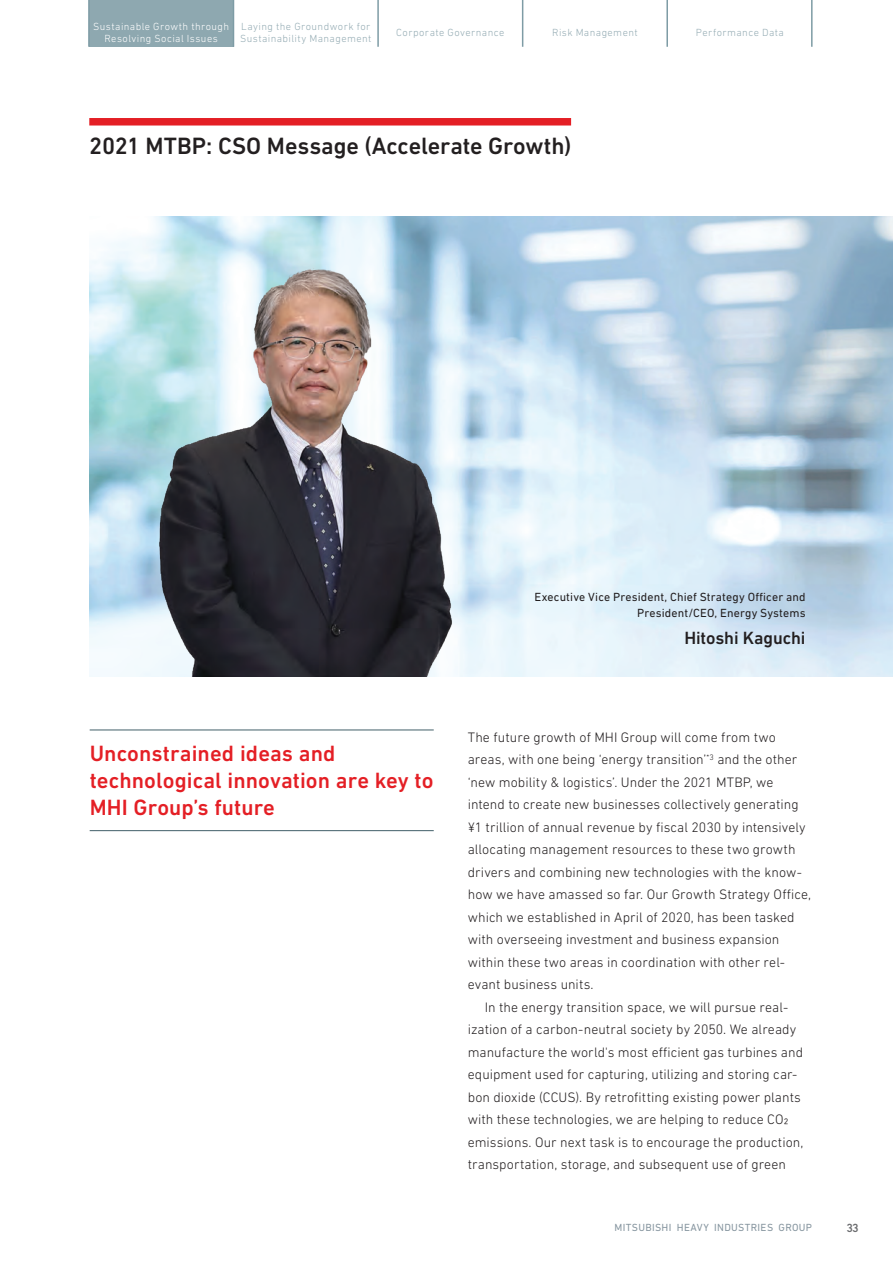
<style>
.page{position:relative;width:893px;height:1263px;background:#fff}
.page>*{position:absolute;margin:0;border:0;box-sizing:border-box;transform-origin:0 0}
.t1{font:500 24px "DIN Next LT Pro";letter-spacing:-.005em;color:#231f20}
.t2{font:500 22.5px/27px "DIN Next LT Pro";letter-spacing:.005em;color:#e41f25}
.t3{font:500 18px "DIN Next LT Pro";letter-spacing:-.005em;color:#231f20}
.t4{font:300 13.95px "DIN Next LT Pro";letter-spacing:.005em;color:#231f20}
.t5{font:12px/16.5px "DIN Next LT Pro";letter-spacing:.01em;color:#231f20;text-align:right}
.t6{font:500 12px "DIN Next LT Pro";color:#6c6d70}
.t7{font:300 10.5px/12px "DIN Next LT Pro";letter-spacing:.04em;color:#95acb4}
.t8{font:300 10.5px/12px "DIN Next LT Pro";letter-spacing:.04em;color:#fff;text-align:center}
.t9{font:10.5px "DIN Next LT Pro";letter-spacing:.03em;color:#8796a0}
</style>
<div class="page">
<div style="left:89px;top:0;width:144px;height:47px;background:#8ea8b0"></div>
<img style="left:89px;top:217px;width:804px;height:459px">
<hr style="left:90px;top:730px;width:344px;height:1px;background:#425f69">
<hr style="left:90px;top:830px;width:344px;height:1px;background:#425f69">
<img style="left:136px;top:261px;width:338px;height:415px">
<div style="left:89px;top:118px;width:482px;height:8px;background:#e41f25"></div>
<hr style="left:88px;top:0;width:2px;height:47px;background:#7e9ca5">
<hr style="left:233px;top:0;width:1px;height:47px;background:#7e9ca5">
<hr style="left:377px;top:0;width:2px;height:47px;background:#7e9ca5">
<hr style="left:522px;top:0;width:1px;height:47px;background:#7e9ca5">
<hr style="left:666px;top:0;width:2px;height:47px;background:#7e9ca5">
<hr style="left:811px;top:0;width:2px;height:47px;background:#7e9ca5">
<p class="t8" style="left:93px;top:21px;width:137px">Sustainable Growth through<br>Resolving Social Issues</p>
<p class="t7" style="left:240px;top:21px;width:133px">Laying the Groundwork for<br>Sustainability Management</p>
<p class="t7" style="left:396px;top:27px;width:110px">Corporate Governance</p>
<p class="t7" style="left:552px;top:27px;width:87px">Risk Management</p>
<p class="t7" style="left:696px;top:27px;width:90px">Performance Data</p>
<h1 class="t1" style="left:89px;top:132px;width:483px">2021 MTBP: CSO Message (Accelerate Growth)</h1>
<h2 class="t2" style="left:90px;top:740px;width:345px">Unconstrained ideas and technological innovation are key to<br>MHI Group’s future</h2>
<p class="t5" style="left:535px;top:588px;width:272px">Executive Vice President, Chief Strategy Officer and<br>President/CEO, Energy Systems</p>
<p class="t3" style="left:684px;top:627px;width:123px">Hitoshi Kaguchi</p>
<p class="t4" style="left:468px;top:729px;width:310px">The future growth of MHI Group will come from two</p>
<p class="t4" style="left:468px;top:752px;width:331px">areas, with one being ‘energy transition’<sup>*3</sup> and the other</p>
<p class="t4" style="left:468px;top:774px;width:307px">‘new mobility &amp; logistics’. Under the 2021 MTBP, we</p>
<p class="t4" style="left:468px;top:797px;width:332px">intend to create new businesses collectively generating</p>
<p class="t4" style="left:468px;top:819px;width:339px">¥1 trillion of annual revenue by fiscal 2030 by intensively</p>
<p class="t4" style="left:468px;top:842px;width:329px">allocating management resources to these two growth</p>
<p class="t4" style="left:468px;top:864px;width:336px">drivers and combining new technologies with the know-</p>
<p class="t4" style="left:468px;top:887px;width:345px">how we have amassed so far. Our Growth Strategy Office,</p>
<p class="t4" style="left:468px;top:909px;width:328px">which we established in April of 2020, has been tasked</p>
<p class="t4" style="left:468px;top:932px;width:313px">with overseeing investment and business expansion</p>
<p class="t4" style="left:468px;top:954px;width:319px">within these two areas in coordination with other rel-</p>
<p class="t4" style="left:468px;top:977px;width:127px">evant business units.</p>
<p class="t4" style="left:485px;top:999px;width:305px">In the energy transition space, we will pursue real-</p>
<p class="t4" style="left:468px;top:1022px;width:330px">ization of a carbon-neutral society by 2050. We already</p>
<p class="t4" style="left:468px;top:1044px;width:337px">manufacture the world's most efficient gas turbines and</p>
<p class="t4" style="left:468px;top:1067px;width:331px">equipment used for capturing, utilizing and storing car-</p>
<p class="t4" style="left:468px;top:1089px;width:335px">bon dioxide (CCUS). By retrofitting existing power plants</p>
<p class="t4" style="left:468px;top:1112px;width:322px">with these technologies, we are helping to reduce CO₂</p>
<p class="t4" style="left:468px;top:1134px;width:337px">emissions. Our next task is to encourage the production,</p>
<p class="t4" style="left:468px;top:1157px;width:320px">transportation, storage, and subsequent use of green</p>
<p class="t9" style="left:615px;top:1221px;width:199px">MITSUBISHI HEAVY INDUSTRIES GROUP</p>
<p class="t6" style="left:846px;top:1221px;width:14px">33</p>
</div>
